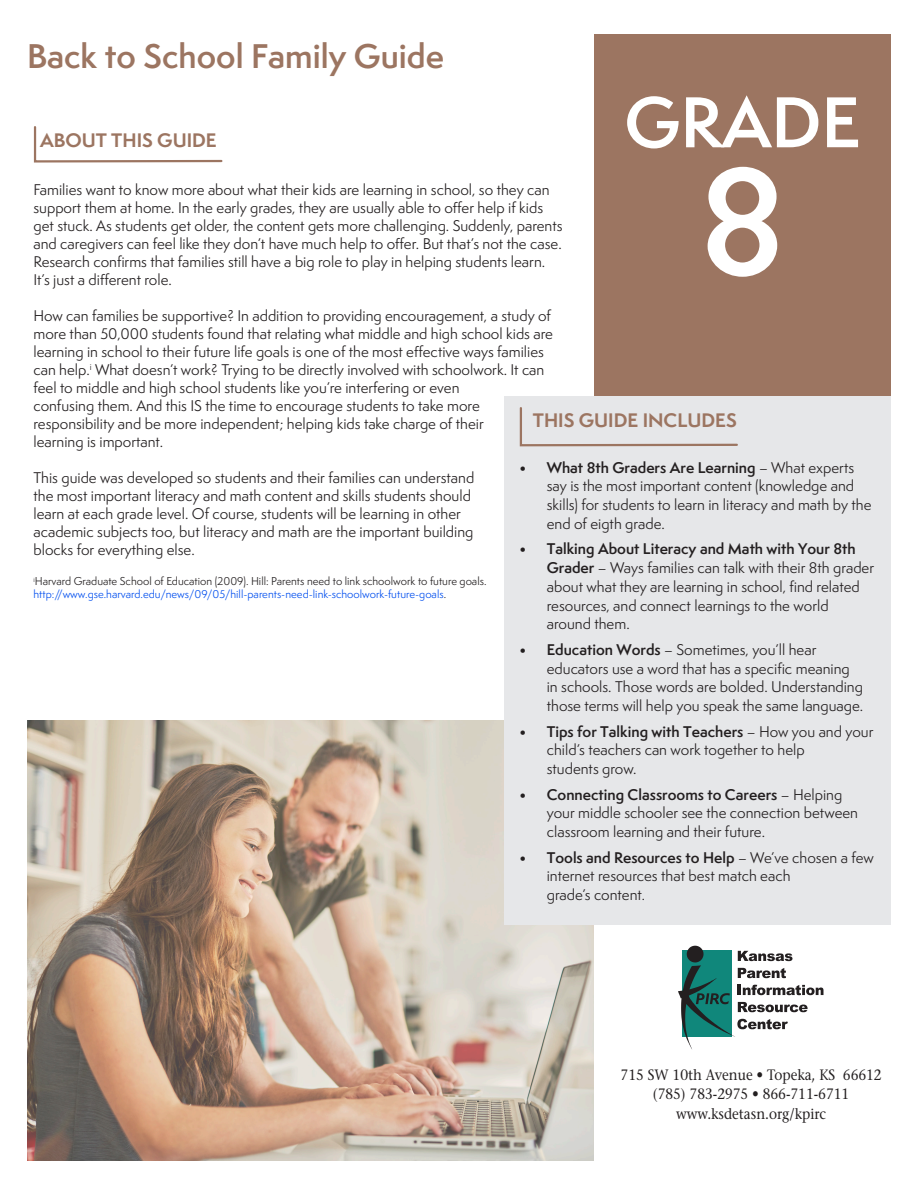
<style>
.page{position:relative;width:918px;height:1188px;background:#fff}
.page>*{position:absolute;margin:0;border:0;box-sizing:border-box;transform-origin:0 0}
.t1{font:600 141px "Semplicita Pro";color:#fff}
.t2{font:600 66px "Semplicita Pro";color:#fff}
.t3{font:600 31.5px "Semplicita Pro";color:#9c7561}
.t4{font:700 18px "Semplicita Pro";color:#9c7561}
.t5{font:15px/19.5px "Stone Serif";color:#231f20;text-align:center;scale:.9 1}
.t6{font:14.25px/18px "Semplicita Pro";color:#231f20}
.t7{font:10.5px/12.6px "Semplicita Pro";color:#231f20}
.s1{color:#004eee}
.s2{font-weight:600}
.s3{font-size:13.5px}
</style>
<div class="page">
<img style="left:27px;top:720px;width:567px;height:441px">
<div style="left:594px;top:34px;width:297px;height:428px;background:#9c7561"></div>
<svg style="left:33px;top:126px;width:190px;height:37px"></svg>
<div style="left:504px;top:396px;width:387px;height:528px;background:#e6e7e9"></div>
<svg style="left:519px;top:407px;width:219px;height:40px"></svg>
<svg style="left:678px;top:946px;width:146px;height:103px"></svg>
<p class="t3" style="left:27px;top:33px;width:419px">Back to School Family Guide</p>
<p class="t2" style="left:624px;top:74px;width:238px">GRADE</p>
<p class="t1" style="left:699px;top:118px;width:89px">8</p>
<p class="t4" style="left:40px;top:126px;width:178px">ABOUT THIS GUIDE</p>
<p class="t6" style="left:33px;top:180px;width:531px">Families want to know more about what their kids are learning in school, so they can support them at home. In the early grades, they are usually able to offer help if kids get stuck. As students get older, the content gets more challenging. Suddenly, parents and caregivers can feel like they don’t have much help to offer. But that’s not the case.<br>Research confirms that families still have a big role to play in helping students learn.<br>It’s just a different role.</p>
<p class="t6" style="left:33px;top:306px;width:521px">How can families be supportive? In addition to providing encouragement, a study of more than 50,000 students found that relating what middle and high school kids are learning in school to their future life goals is one of the most effective ways families can help.<sup>i</sup> What doesn’t work? Trying to be directly involved with schoolwork. It can feel to middle and high school students like you’re interfering or even<br>confusing them. And this IS the time to encourage students to take more responsibility and be more independent; helping kids take charge of their<br>learning is important.</p>
<p class="t6" style="left:33px;top:468px;width:442px">This guide was developed so students and their families can understand the most important literacy and math content and skills students should learn at each grade level. Of course, students will be learning in other academic subjects too, but literacy and math are the important building blocks for everything else.</p>
<p class="t7" style="left:33px;top:575px;width:455px"><sup>i</sup>Harvard Graduate School of Education (2009). Hill: Parents need to link schoolwork to future goals. <span class="s1">http://www.gse.harvard.edu/news/09/05/hill-parents-need-link-schoolwork-future-goals</span>.</p>
<p class="t4" style="left:533px;top:407px;width:205px">THIS GUIDE INCLUDES</p>
<p class="t6" style="left:547px;top:458px;width:326px;line-height:18.8px;text-indent:-27px"><span class="s2">• What 8th Graders Are Learning</span> – What experts say is the most important content (knowledge and skills) for students to learn in literacy and math by the end of eigth grade.</p>
<p class="t6" style="left:547px;top:540px;width:329px;line-height:18.8px;text-indent:-27px"><span class="s2">• Talking About Literacy and Math with Your 8th Grader</span> – Ways families can talk with their 8th grader about what they are learning in school, find related resources, and connect learnings to the world around them.</p>
<p class="t6" style="left:547px;top:640px;width:318px;line-height:18.8px;text-indent:-27px"><span class="s2">• Education Words</span> – Sometimes, you’ll hear educators use a word that has a specific meaning in schools. Those words are bolded. Understanding those terms will help you speak the same language.</p>
<p class="t6" style="left:547px;top:722px;width:328px;line-height:18.8px;text-indent:-27px"><span class="s2">• Tips for Talking with Teachers</span> – How you and your child’s teachers can work together to help<br>students grow.</p>
<p class="t6" style="left:547px;top:785px;width:313px;line-height:18.8px;text-indent:-27px"><span class="s2">• Connecting Classrooms to Careers</span> – Helping your middle schooler see the connection between classroom learning and their future.</p>
<p class="t6" style="left:547px;top:848px;width:329px;line-height:18.8px;text-indent:-27px"><span class="s2">• Tools and Resources to Help</span> – We’ve chosen a few internet resources that best match each<br>grade’s content<span class="s3">.</span></p>
<p class="t5" style="left:621px;top:1065px;width:292px">715 SW 10th Avenue • Topeka, KS 66612 (785) 783-2975 • 866-711-6711 www.ksdetasn.org/kpirc</p>
</div>
